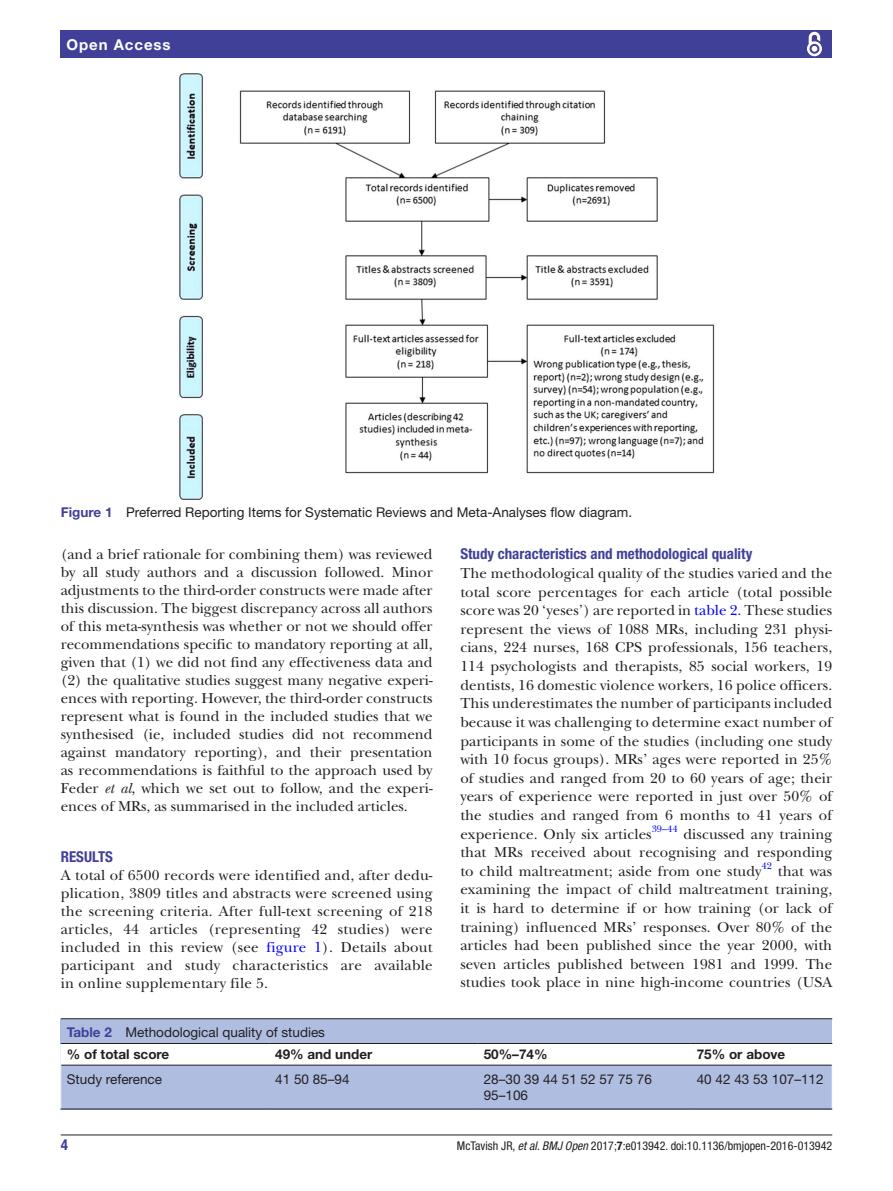
<style>
.page{position:relative;width:893px;height:1191px;background:#fff}
.page>*{position:absolute;margin:0;border:0;box-sizing:border-box;transform-origin:0 0}
.t1{font:15px/18.6px "New Baskerville";letter-spacing:.005em;color:#231f20;text-align:justify}
.t2{font:700 condensed 15px "Helvetica Neue LT Std";color:#414099}
.t3{font:700 15px "Helvetica Neue LT Std";letter-spacing:.065em;color:#fff}
.t4{font:13.5px/22px "Helvetica Neue LT Std";color:#231f20}
.t5{font:700 13.5px "Helvetica Neue LT Std";color:#231f20}
.t6{font:condensed 12px "Helvetica Neue LT Std";color:#231f20}
.t7{font:9.9px "New Baskerville";color:#00f}
.s1{font-weight:700;color:#414099}
.s2{font-style:italic}
.s3{color:#00f}
.s4{font-weight:700}
</style>
<div class="page">
<hr style="left:61px;top:1134px;width:771px;height:1px;background:#231f20">
<div style="left:61px;top:31px;width:771px;height:27px;background:#414099"></div>
<svg style="left:807px;top:31px;width:15px;height:26px"></svg>
<div style="left:61px;top:1019px;width:771px;height:90px;background:#afbde1"></div>
<hr style="left:61px;top:1018px;width:771px;height:1px;background:#231f20">
<svg style="left:60px;top:1043px;width:773px;height:66px"></svg>
<hr style="left:832px;top:1065px;width:1px;height:43px;background:#fff">
<img style="left:179px;top:73px;width:536px;height:426px">
<p class="t3" style="left:66px;top:35px;width:106px">Open Access</p>
<p class="t4" style="left:61px;top:501px;width:573px"><span class="s1">Figure 1</span> Preferred Reporting Items for Systematic Reviews and Meta-Analyses flow diagram.</p>
<p class="t1" style="left:61px;top:545px;width:373px;line-height:18px">(and a brief rationale for combining them) was reviewed by all study authors and a discussion followed. Minor adjustments to the third-order constructs were made after this discussion. The biggest discrepancy across all authors of this meta-synthesis was whether or not we should offer recommendations specific to mandatory reporting at all, given that (1) we did not find any effectiveness data and (2) the qualitative studies suggest many negative experi&shy;ences with reporting. However, the third-order constructs represent what is found in the included studies that we synthesised (ie, included studies did not recommend against mandatory reporting), and their presentation as recommendations is faithful to the approach used by Feder <span class="s2">et al</span>, which we set out to follow, and the experi&shy;ences of MRs, as summarised in the included articles.</p>
<p class="t2" style="left:61px;top:847px;width:54px">Results</p>
<p class="t1" style="left:61px;top:866px;width:373px;line-height:18px">A total of 6500 records were identified and, after dedu&shy;plication, 3809 titles and abstracts were screened using the screening criteria. After full-text screening of 218 articles, 44 articles (representing 42 studies) were included in this review (see <span class="s3">figure 1</span>). Details about participant and study characteristics are available in online supplementary file 5.</p>
<p class="t2" style="left:460px;top:545px;width:293px">Study characteristics and methodological quality</p>
<p class="t1" style="left:460px;top:564px;width:373px">The methodological quality of the studies varied and the total score percentages for each article (total possible score was 20 ‘yeses’) are reported in <span class="s3">table 2</span>. These studies represent the views of 1088 MRs, including 231 physi&shy;cians, 224 nurses, 168 CPS professionals, 156 teachers, 114 psychologists and therapists, 85 social workers, 19 dentists, 16 domestic violence workers, 16 police officers.<br>This underestimates the number of participants included because it was challenging to determine exact number of participants in some of the studies (including one study with 10 focus groups). MRs’ ages were reported in 25% of studies and ranged from 20 to 60 years of age; their years of experience were reported in just over 50% of the studies and ranged from 6 months to 41 years of experience. Only six articles</p>
<p class="t7" style="left:652px;top:823px;width:27px">39–44</p>
<p class="t1" style="left:460px;top:824px;width:373px;text-indent:223px">discussed any training that MRs received about recognising and responding to child maltreatment; aside from one study</p>
<p class="t7" style="left:761px;top:860px;width:12px">42</p>
<p class="t1" style="left:460px;top:861px;width:373px;text-indent:317px">that was examining the impact of child maltreatment training, it is hard to determine if or how training (or lack of training) influenced MRs’ responses. Over 80% of the articles had been published since the year 2000, with seven articles published between 1981 and 1999. The studies took place in nine high-income countries (USA</p>
<p class="t4" style="left:67px;top:1021px;width:260px"><span class="s1">Table 2</span> Methodological quality of studies <span class="s4">% of total score</span></p>
<p class="t5" style="left:275px;top:1046px;width:99px">49% and under</p>
<p class="t5" style="left:484px;top:1046px;width:65px">50%–74%</p>
<p class="t5" style="left:697px;top:1046px;width:90px">75% or above</p>
<p class="t4" style="left:67px;top:1067px;width:97px">Study reference</p>
<p class="t4" style="left:275px;top:1067px;width:76px">41 50 85–94</p>
<p class="t4" style="left:484px;top:1070px;width:170px;line-height:16.2px">28–30 39 44 51 52 57 75 76<br>95–106</p>
<p class="t4" style="left:697px;top:1067px;width:128px">40 42 43 53 107–112</p>
<p class="t2" style="left:61px;top:1135px;width:9px">4</p>
<p class="t6" style="left:457px;top:1138px;width:377px">McTavish JR, <span class="s2">et al</span>. <span class="s2">BMJ Open</span> 2017;<span class="s4">7</span>:e013942. doi:10.1136/bmjopen-2016-013942</p>
</div>
